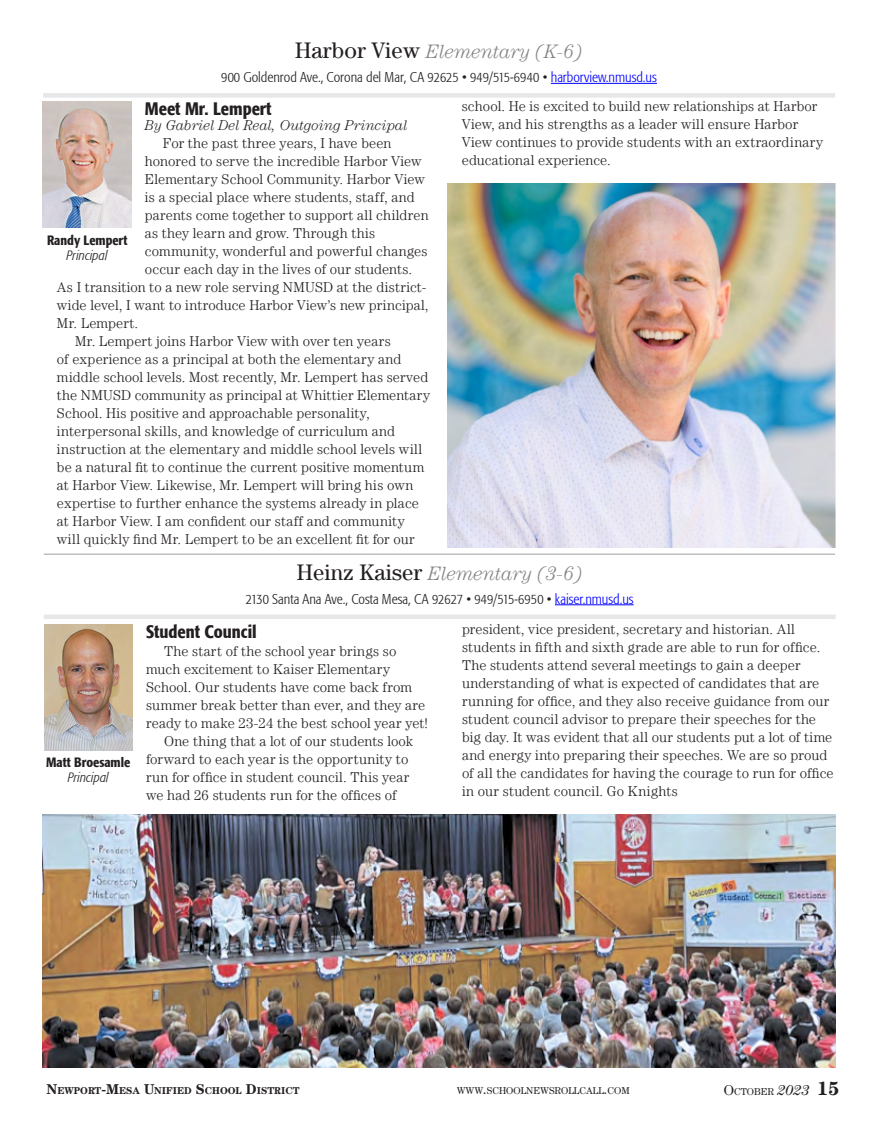
<style>
.page{position:relative;width:878px;height:1121px;background:#fff}
.page>*{position:absolute;margin:0;border:0;box-sizing:border-box;transform-origin:0 0}
.t1{font:italic 300 19.5px "Century LT";letter-spacing:-.005em;color:#808285}
.t2{font:500 condensed 18px "Formata";color:#231f20}
.t3{font:300 14.25px/18px "Century LT";letter-spacing:.01em;color:#231f20}
.t4{font:300 condensed 14.25px "Formata";color:#221f20}
.t5{font:italic 300 14.25px "Century LT";color:#231f20}
.t6{font:500 condensed 13.5px "Formata";color:#231f20}
.t7{font:italic 300 condensed 13.5px "Formata";letter-spacing:.005em;color:#231f20}
.t8{font:10.05px "Century LT";color:#231f20}
.t9{font:700 10.05px "Century LT";color:#231f20}
.s1{font-weight:400;font-style:normal;font-size:22.5px;color:#231f20}
.s2{color:#00f}
.s3{font-size:14.25px}
.s4{font-style:italic;font-size:14.25px}
.s5{font-weight:700;font-size:19.5px}
</style>
<div class="page">
<img style="left:44px;top:624px;width:88px;height:126px">
<div style="left:44px;top:614px;width:791px;height:5px;background:#e6e7e8"></div>
<hr style="left:555px;top:604px;width:78px;height:1px;background:#00f">
<img style="left:43px;top:101px;width:88px;height:126px">
<div style="left:43px;top:93px;width:792px;height:5px;background:#e6e7e8"></div>
<hr style="left:550px;top:83px;width:107px;height:1px;background:#00f">
<img style="left:43px;top:814px;width:792px;height:253px">
<img style="left:448px;top:183px;width:387px;height:364px">
<hr style="left:44px;top:553px;width:791px;height:2px;background:#bcbec0">
<h1 class="t1" style="left:295px;top:41px;width:289px"><span class="s1">Harbor View</span> Elementary (K-6)</h1>
<p class="t4" style="left:221px;top:69px;width:437px">900 Goldenrod Ave., Corona del Mar, CA 92625 • 949/515-6940 • <span class="s2">harborview.nmusd.us</span></p>
<p class="t2" style="left:145px;top:98px;width:128px">Meet Mr. Lempert</p>
<p class="t5" style="left:145px;top:117px;width:264px">By Gabriel Del Real, Outgoing Principal</p>
<p class="t3" style="left:163px;top:134px;width:230px">For the past three years, I have been</p>
<p class="t3" style="left:145px;top:152px;width:278px">honored to serve the incredible Harbor View</p>
<p class="t3" style="left:145px;top:170px;width:281px">Elementary School Community. Harbor View</p>
<p class="t3" style="left:145px;top:188px;width:271px">is a special place where students, staff, and</p>
<p class="t3" style="left:145px;top:206px;width:285px">parents come together to support all children</p>
<p class="t3" style="left:145px;top:224px;width:232px">as they learn and grow. Through this</p>
<p class="t3" style="left:145px;top:242px;width:284px">community, wonderful and powerful changes</p>
<p class="t3" style="left:145px;top:260px;width:269px">occur each day in the lives of our students.</p>
<p class="t3" style="left:57px;top:278px;width:371px">As I transition to a new role serving NMUSD at the district-</p>
<p class="t3" style="left:57px;top:296px;width:373px">wide level, I want to introduce Harbor View’s new principal,</p>
<p class="t3" style="left:57px;top:314px;width:83px">Mr. Lempert.</p>
<p class="t3" style="left:75px;top:332px;width:317px">Mr. Lempert joins Harbor View with over ten years</p>
<p class="t3" style="left:57px;top:350px;width:346px">of experience as a principal at both the elementary and</p>
<p class="t3" style="left:57px;top:368px;width:373px">middle school levels. Most recently, Mr. Lempert has served</p>
<p class="t3" style="left:57px;top:386px;width:375px">the NMUSD community as principal at Whittier Elementary</p>
<p class="t3" style="left:57px;top:404px;width:314px">School. His positive and approachable personality,</p>
<p class="t3" style="left:57px;top:422px;width:339px">interpersonal skills, and knowledge of curriculum and</p>
<p class="t3" style="left:57px;top:440px;width:367px">instruction at the elementary and middle school levels will</p>
<p class="t3" style="left:57px;top:458px;width:369px">be a natural fit to continue the current positive momentum</p>
<p class="t3" style="left:57px;top:476px;width:358px">at Harbor View. Likewise, Mr. Lempert will bring his own</p>
<p class="t3" style="left:57px;top:494px;width:363px">expertise to further enhance the systems already in place</p>
<p class="t3" style="left:57px;top:512px;width:349px">at Harbor View. I am confident our staff and community</p>
<p class="t3" style="left:57px;top:530px;width:359px">will quickly find Mr. Lempert to be an excellent fit for our</p>
<p class="t6" style="left:47px;top:231px;width:82px">Randy Lempert</p>
<p class="t7" style="left:67px;top:247px;width:42px">Principal</p>
<p class="t3" style="left:461px;top:97px;width:363px">school. He is excited to build new relationships at Harbor View, and his strengths as a leader will ensure Harbor View continues to provide students with an extraordinary educational experience.</p>
<p class="t6" style="left:46px;top:754px;width:86px">Matt Broesamle</p>
<p class="t7" style="left:68px;top:770px;width:42px">Principal</p>
<h1 class="t1" style="left:297px;top:562px;width:287px"><span class="s1">Heinz Kaiser</span> Elementary (3-6)</h1>
<p class="t4" style="left:246px;top:590px;width:389px">2130 Santa Ana Ave., Costa Mesa, CA 92627 • 949/515-6950 • <span class="s2">kaiser.nmusd.us</span></p>
<p class="t2" style="left:146px;top:620px;width:112px">Student Council</p>
<p class="t3" style="left:164px;top:641px;width:234px">The start of the school year brings so</p>
<p class="t3" style="left:146px;top:659px;width:246px">much excitement to Kaiser Elementary</p>
<p class="t3" style="left:146px;top:677px;width:267px">School. Our students have come back from</p>
<p class="t3" style="left:146px;top:695px;width:281px">summer break better than ever, and they are</p>
<p class="t3" style="left:146px;top:713px;width:283px">ready to make 23-24 the best school year yet!</p>
<p class="t3" style="left:164px;top:731px;width:251px">One thing that a lot of our students look</p>
<p class="t3" style="left:146px;top:749px;width:264px">forward to each year is the opportunity to</p>
<p class="t3" style="left:146px;top:767px;width:265px">run for office in student council. This year</p>
<p class="t3" style="left:146px;top:785px;width:252px">we had 26 students run for the offices of</p>
<p class="t3" style="left:462px;top:619px;width:373px">president, vice president, secretary and historian. All students in fifth and sixth grade are able to run for office.<br>The students attend several meetings to gain a deeper understanding of what is expected of candidates that are running for office, and they also receive guidance from our student council advisor to prepare their speeches for the big day. It was evident that all our students put a lot of time and energy into preparing their speeches. We are so proud of all the candidates for having the courage to run for office in our student council. Go Knights</p>
<p class="t9" style="left:47px;top:1085px;width:254px"><span class="s3">N</span>EWPORT<span class="s3">-M</span>ESA <span class="s3">U</span>NIFIED <span class="s3">S</span>CHOOL <span class="s3">D</span>ISTRICT</p>
<p class="t8" style="left:456px;top:1084px;width:174px">WWW<span class="s3">.</span>SCHOOLNEWSROLLCALL<span class="s3">.</span>COM</p>
<p class="t8" style="left:723px;top:1085px;width:117px"><span class="s3">O</span>CTOBER <span class="s4">2023</span> <span class="s5">15</span></p>
</div>
